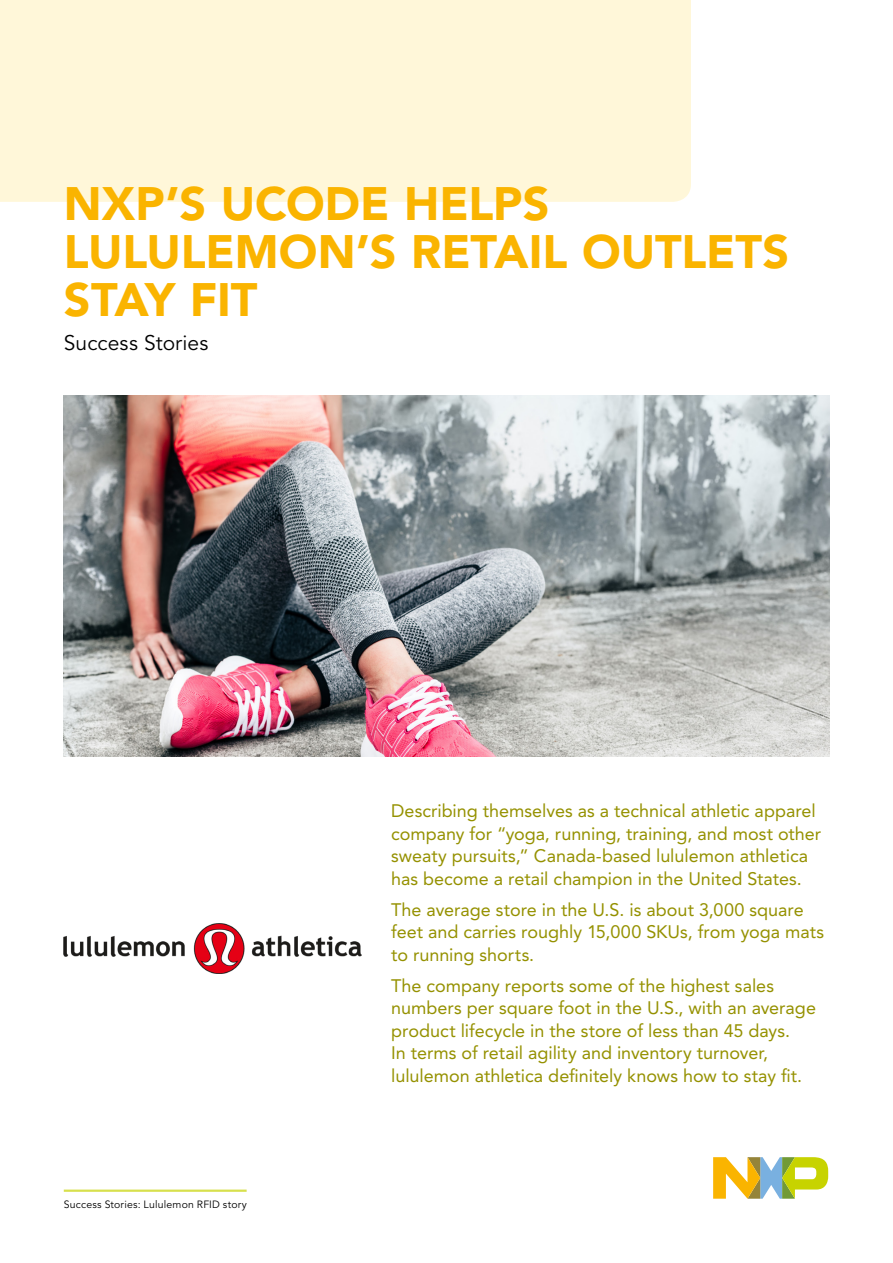
<style>
.page{position:relative;width:893px;height:1263px;background:#fff}
.page>*{position:absolute;margin:0;border:0;box-sizing:border-box;transform-origin:0 0}
.t1{font:900 46.5px/48px "Avenir LT";color:#fab400}
.t2{font:21px "Avenir LT";letter-spacing:.005em;color:#000}
.t3{font:18px/22.5px "Avenir LT";color:#959100}
.t4{font:10.5px "Avenir LT";letter-spacing:.02em;color:#000}
</style>
<div class="page">
<hr style="left:64px;top:1189px;width:183px;height:3px;background:#c7d300">
<svg style="left:713px;top:1157px;width:115px;height:42px"></svg>
<div style="left:0;top:0;width:691px;height:202px;background:#fff7d9"></div>
<img style="left:64px;top:395px;width:765px;height:362px">
<img style="left:64px;top:923px;width:297px;height:50px">
<h1 class="t1" style="left:64px;top:180px;width:727px">NXP’S UCODE HELPS<br>LULULEMON’S RETAIL OUTLETS<br>STAY FIT</h1>
<p class="t2" style="left:64px;top:331px;width:146px">Success Stories</p>
<p class="t4" style="left:64px;top:1198px;width:185px">Success Stories: Lululemon RFID story</p>
<p class="t3" style="left:391px;top:800px;width:431px">Describing themselves as a technical athletic apparel company for “yoga, running, training, and most other sweaty pursuits,” Canada-based lululemon athletica has become a retail champion in the United States.</p>
<p class="t3" style="left:391px;top:898px;width:434px">The average store in the U.S. is about 3,000 square feet and carries roughly 15,000 SKUs, from yoga mats to running shorts.</p>
<p class="t3" style="left:391px;top:974px;width:426px">The company reports some of the highest sales numbers per square foot in the U.S., with an average product lifecycle in the store of less than 45 days.<br>In terms of retail agility and inventory turnover, lululemon athletica definitely knows how to stay fit.</p>
</div>
